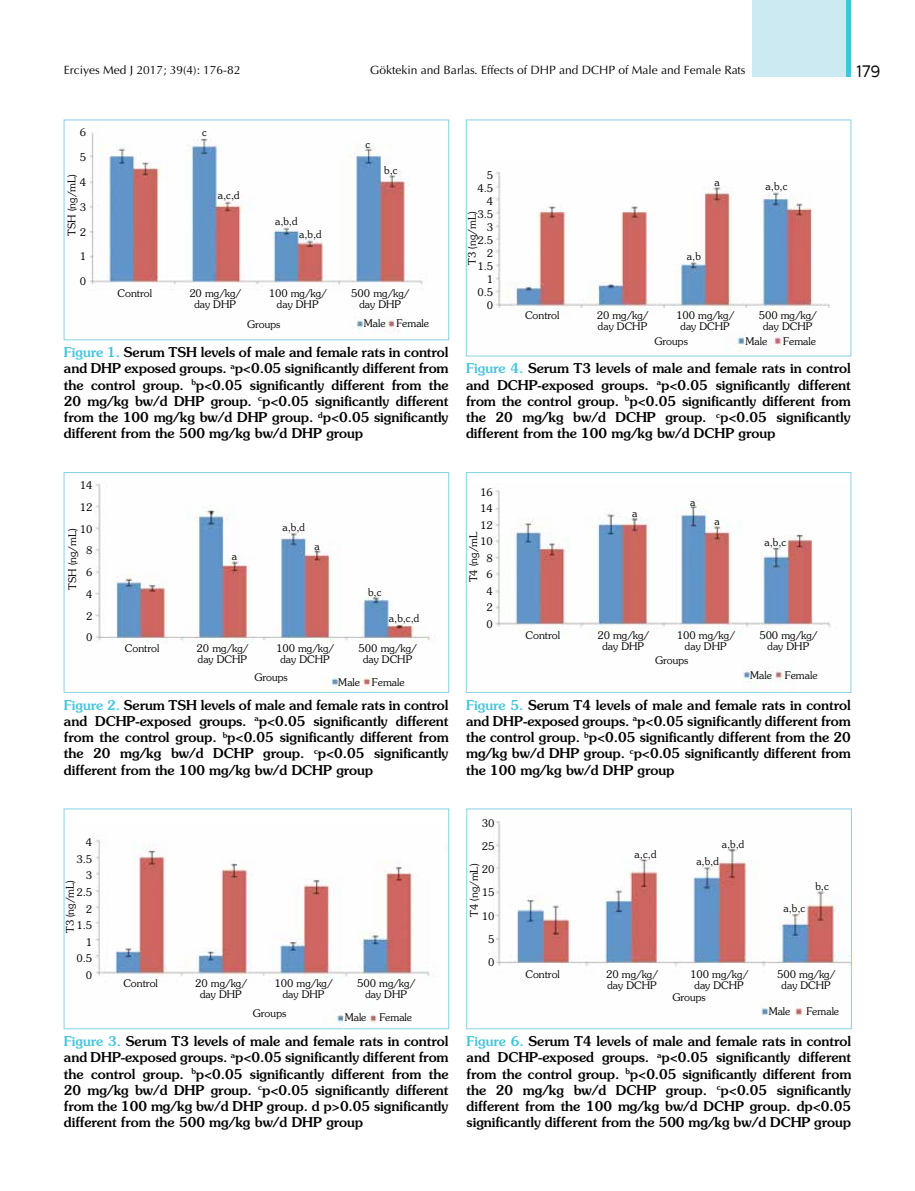
<style>
.page{position:relative;width:915px;height:1191px;background:#fff}
.page>*{position:absolute;margin:0;border:0;box-sizing:border-box;transform-origin:0 0}
.t1{font:16.5px "Centrale Sans";color:#000}
.t2{font:500 13.5px/16.2px "Souvenir Std";color:#000;text-align:justify}
.t3{font:12px "Optima Normal Tr";color:#000}
.t4{font:300 10.5px/16.5px "Souvenir Std";color:#000;text-align:right}
.s1{color:#42c4dd}
</style>
<div class="page">
<img style="left:90px;top:132px;width:333px;height:200px">
<div style="left:64px;top:120px;width:385px;height:220px;border:1px solid #86d3e6"></div>
<img style="left:95px;top:840px;width:335px;height:186px">
<div style="left:64px;top:808px;width:385px;height:221px;border:1px solid #86d3e6"></div>
<img style="left:492px;top:490px;width:339px;height:200px">
<div style="left:466px;top:472px;width:384px;height:220px;border:1px solid #86d3e6"></div>
<img style="left:90px;top:483px;width:346px;height:205px">
<div style="left:64px;top:472px;width:385px;height:220px;border:1px solid #86d3e6"></div>
<img style="left:493px;top:171px;width:337px;height:180px">
<img style="left:493px;top:821px;width:356px;height:195px">
<div style="left:466px;top:808px;width:385px;height:221px;border:1px solid #86d3e6"></div>
<div style="left:752px;top:0;width:98px;height:77px;background:#cbeaf2"></div>
<hr style="left:846px;top:0;width:4px;height:77px;background:#42c4dd">
<p class="t3" style="left:64px;top:62px;width:178px">Erciyes Med J 2017; 39(4): 176-82</p>
<p class="t3" style="left:370px;top:62px;width:377px">Göktekin and Barlas. Effects of DHP and DCHP of Male and Female Rats</p>
<p class="t1" style="left:856px;top:62px;width:25px">179</p>
<p class="t4" style="left:80px;top:124px;width:8px">6</p>
<p class="t4" style="left:80px;top:149px;width:8px">5</p>
<p class="t4" style="left:80px;top:174px;width:8px">4</p>
<p class="t4" style="left:80px;top:199px;width:8px">3</p>
<p class="t4" style="left:80px;top:223px;width:8px">2</p>
<p class="t4" style="left:80px;top:248px;width:8px">1</p>
<p class="t4" style="left:80px;top:273px;width:8px">0</p>
<p class="t4" style="left:64px;top:236px;width:63px;rotate:-90deg">TSH (ng/mL)</p>
<p class="t4" style="left:202px;top:124px;width:6px">c</p>
<p class="t4" style="left:218px;top:187px;width:23px">a,c,d</p>
<p class="t4" style="left:275px;top:213px;width:24px">a,b,d</p>
<p class="t4" style="left:299px;top:225px;width:24px">a,b,d</p>
<p class="t4" style="left:365px;top:136px;width:6px">c</p>
<p class="t4" style="left:384px;top:162px;width:15px">b,c</p>
<p class="t4" style="left:117px;top:285px;width:36px">Control</p>
<p class="t4" style="left:189px;top:285px;width:53px">20 mg/kg/</p>
<p class="t4" style="left:269px;top:285px;width:59px">100 mg/kg/</p>
<p class="t4" style="left:351px;top:285px;width:59px">500 mg/kg/</p>
<p class="t4" style="left:194px;top:296px;width:43px">day DHP</p>
<p class="t4" style="left:277px;top:296px;width:43px">day DHP</p>
<p class="t4" style="left:359px;top:296px;width:43px">day DHP</p>
<p class="t4" style="left:247px;top:316px;width:35px">Groups</p>
<p class="t4" style="left:363px;top:315px;width:67px">Male Female</p>
<p class="t2" style="left:64px;top:344px;width:386px"><span class="s1">Figure 1.</span> Serum TSH levels of male and female rats in control and DHP exposed groups. <sup>a</sup>p&lt;0.05 significantly different from the control group. <sup>b</sup>p&lt;0.05 significantly different from the 20 mg/kg bw/d DHP group. <sup>c</sup>p&lt;0.05 significantly different from the 100 mg/kg bw/d DHP group. <sup>d</sup>p&lt;0.05 significantly different from the 500 mg/kg bw/d DHP group</p>
<p class="t4" style="left:80px;top:474px;width:14px;line-height:21.8px">14<br>12<br>10<br>8<br>6<br>4<br>2<br>0</p>
<p class="t4" style="left:64px;top:590px;width:63px;rotate:-90deg">TSH (ng/mL)</p>
<p class="t4" style="left:232px;top:548px;width:7px">a</p>
<p class="t4" style="left:282px;top:519px;width:24px">a,b,d</p>
<p class="t4" style="left:314px;top:537px;width:7px">a</p>
<p class="t4" style="left:368px;top:583px;width:15px">b,c</p>
<p class="t4" style="left:389px;top:610px;width:32px">a,b,c,d</p>
<p class="t4" style="left:125px;top:640px;width:36px">Control</p>
<p class="t4" style="left:196px;top:640px;width:53px">20 mg/kg/</p>
<p class="t4" style="left:276px;top:640px;width:59px">100 mg/kg/</p>
<p class="t4" style="left:358px;top:640px;width:59px">500 mg/kg/</p>
<p class="t4" style="left:198px;top:651px;width:51px">day DCHP</p>
<p class="t4" style="left:280px;top:651px;width:51px">day DCHP</p>
<p class="t4" style="left:363px;top:651px;width:51px">day DCHP</p>
<p class="t4" style="left:254px;top:669px;width:35px">Groups</p>
<p class="t4" style="left:338px;top:674px;width:68px">Male Female</p>
<p class="t2" style="left:64px;top:696px;width:386px"><span class="s1">Figure 2.</span> Serum TSH levels of male and female rats in control and DCHP-exposed groups. <sup>a</sup>p&lt;0.05 significantly different from the control group. <sup>b</sup>p&lt;0.05 significantly different from the 20 mg/kg bw/d DCHP group. <sup>c</sup>p&lt;0.05 significantly different from the 100 mg/kg bw/d DCHP group</p>
<p class="t4" style="left:76px;top:834px;width:17px">4<br>3.5<br>3<br>2.5<br>2<br>1.5<br>1<br>0.5<br>0</p>
<p class="t4" style="left:62px;top:933px;width:55px;rotate:-90deg">T3 (ng/mL)</p>
<p class="t4" style="left:123px;top:974px;width:36px">Control</p>
<p class="t4" style="left:195px;top:974px;width:53px">20 mg/kg/</p>
<p class="t4" style="left:274px;top:974px;width:59px">100 mg/kg/</p>
<p class="t4" style="left:357px;top:974px;width:59px">500 mg/kg/</p>
<p class="t4" style="left:200px;top:986px;width:43px">day DHP</p>
<p class="t4" style="left:283px;top:986px;width:43px">day DHP</p>
<p class="t4" style="left:365px;top:986px;width:43px">day DHP</p>
<p class="t4" style="left:253px;top:1005px;width:35px">Groups</p>
<p class="t4" style="left:344px;top:1009px;width:69px">Male Female</p>
<p class="t2" style="left:64px;top:1033px;width:386px"><span class="s1">Figure 3.</span> Serum T3 levels of male and female rats in control and DHP-exposed groups. <sup>a</sup>p&lt;0.05 significantly different from the control group. <sup>b</sup>p&lt;0.05 significantly different from the 20 mg/kg bw/d DHP group. <sup>c</sup>p&lt;0.05 significantly different from the 100 mg/kg bw/d DHP group. d p&gt;0.05 significantly different from the 500 mg/kg bw/d DHP group</p>
<p class="t4" style="left:477px;top:168px;width:17px;line-height:13px">5<br>4.5<br>4<br>3.5<br>3<br>2.5<br>2<br>1.5<br>1<br>0.5<br>0</p>
<p class="t4" style="left:463px;top:265px;width:55px;rotate:-90deg">T3 (ng/mL)</p>
<p class="t4" style="left:714px;top:174px;width:7px">a</p>
<p class="t4" style="left:765px;top:178px;width:23px">a,b,c</p>
<p class="t4" style="left:686px;top:248px;width:15px">a,b</p>
<p class="t4" style="left:525px;top:307px;width:36px">Control</p>
<p class="t4" style="left:596px;top:307px;width:53px">20 mg/kg/</p>
<p class="t4" style="left:676px;top:307px;width:59px">100 mg/kg/</p>
<p class="t4" style="left:758px;top:307px;width:59px">500 mg/kg/</p>
<p class="t4" style="left:597px;top:318px;width:51px">day DCHP</p>
<p class="t4" style="left:680px;top:318px;width:51px">day DCHP</p>
<p class="t4" style="left:762px;top:318px;width:51px">day DCHP</p>
<p class="t4" style="left:654px;top:333px;width:35px">Groups</p>
<p class="t4" style="left:745px;top:333px;width:23px">Male</p>
<p class="t4" style="left:783px;top:333px;width:34px">Female</p>
<p class="t2" style="left:466px;top:360px;width:386px"><span class="s1">Figure 4.</span> Serum T3 levels of male and female rats in control and DCHP-exposed groups. <sup>a</sup>p&lt;0.05 significantly different from the control group. <sup>b</sup>p&lt;0.05 significantly different from the 20 mg/kg bw/d DCHP group. <sup>c</sup>p&lt;0.05 significantly different from the 100 mg/kg bw/d DCHP group</p>
<p class="t4" style="left:480px;top:483px;width:14px;text-align:center">16<br>14<br>12<br>10<br>8<br>6<br>4<br>2<br>0</p>
<p class="t4" style="left:465px;top:582px;width:52px;rotate:-90deg">T4 (ng/mL</p>
<p class="t4" style="left:631px;top:505px;width:7px">a</p>
<p class="t4" style="left:689px;top:494px;width:7px">a</p>
<p class="t4" style="left:714px;top:513px;width:7px">a</p>
<p class="t4" style="left:764px;top:534px;width:23px">a,b,c</p>
<p class="t4" style="left:525px;top:626px;width:36px">Control</p>
<p class="t4" style="left:597px;top:626px;width:53px">20 mg/kg/</p>
<p class="t4" style="left:676px;top:626px;width:59px">100 mg/kg/</p>
<p class="t4" style="left:759px;top:626px;width:59px">500 mg/kg/</p>
<p class="t4" style="left:602px;top:638px;width:43px">day DHP</p>
<p class="t4" style="left:684px;top:638px;width:43px">day DHP</p>
<p class="t4" style="left:767px;top:638px;width:43px">day DHP</p>
<p class="t4" style="left:655px;top:651px;width:35px">Groups</p>
<p class="t4" style="left:749px;top:666px;width:69px">Male Female</p>
<p class="t2" style="left:466px;top:696px;width:386px"><span class="s1">Figure 5.</span> Serum T4 levels of male and female rats in control and DHP-exposed groups. <sup>a</sup>p&lt;0.05 significantly different from the control group. <sup>b</sup>p&lt;0.05 significantly different from the 20 mg/kg bw/d DHP group. <sup>c</sup>p&lt;0.05 significantly different from the 100 mg/kg bw/d DHP group</p>
<p class="t4" style="left:482px;top:814px;width:14px">30</p>
<p class="t4" style="left:482px;top:838px;width:14px">25</p>
<p class="t4" style="left:482px;top:861px;width:14px">20</p>
<p class="t4" style="left:482px;top:884px;width:14px">15</p>
<p class="t4" style="left:482px;top:907px;width:14px">10</p>
<p class="t4" style="left:488px;top:931px;width:8px">5</p>
<p class="t4" style="left:488px;top:954px;width:8px">0</p>
<p class="t4" style="left:465px;top:917px;width:55px;rotate:-90deg">T4 (ng/mL)</p>
<p class="t4" style="left:634px;top:846px;width:23px">a,c,d</p>
<p class="t4" style="left:721px;top:836px;width:24px">a,b,d</p>
<p class="t4" style="left:696px;top:853px;width:24px">a,b,d</p>
<p class="t4" style="left:783px;top:899px;width:23px">a,b,c</p>
<p class="t4" style="left:815px;top:878px;width:15px">b,c</p>
<p class="t4" style="left:525px;top:966px;width:36px">Control</p>
<p class="t4" style="left:606px;top:966px;width:53px">20 mg/kg/</p>
<p class="t4" style="left:690px;top:966px;width:59px">100 mg/kg/</p>
<p class="t4" style="left:777px;top:966px;width:59px">500 mg/kg/</p>
<p class="t4" style="left:607px;top:977px;width:51px">day DCHP</p>
<p class="t4" style="left:694px;top:977px;width:51px">day DCHP</p>
<p class="t4" style="left:781px;top:977px;width:51px">day DCHP</p>
<p class="t4" style="left:672px;top:989px;width:35px">Groups</p>
<p class="t4" style="left:768px;top:1003px;width:23px">Male</p>
<p class="t4" style="left:806px;top:1003px;width:34px">Female</p>
<p class="t2" style="left:466px;top:1033px;width:386px"><span class="s1">Figure 6.</span> Serum T4 levels of male and female rats in control and DCHP-exposed groups. <sup>a</sup>p&lt;0.05 significantly different from the control group. <sup>b</sup>p&lt;0.05 significantly different from the 20 mg/kg bw/d DCHP group. <sup>c</sup>p&lt;0.05 significantly different from the 100 mg/kg bw/d DCHP group. dp&lt;0.05 significantly different from the 500 mg/kg bw/d DCHP group</p>
</div>
